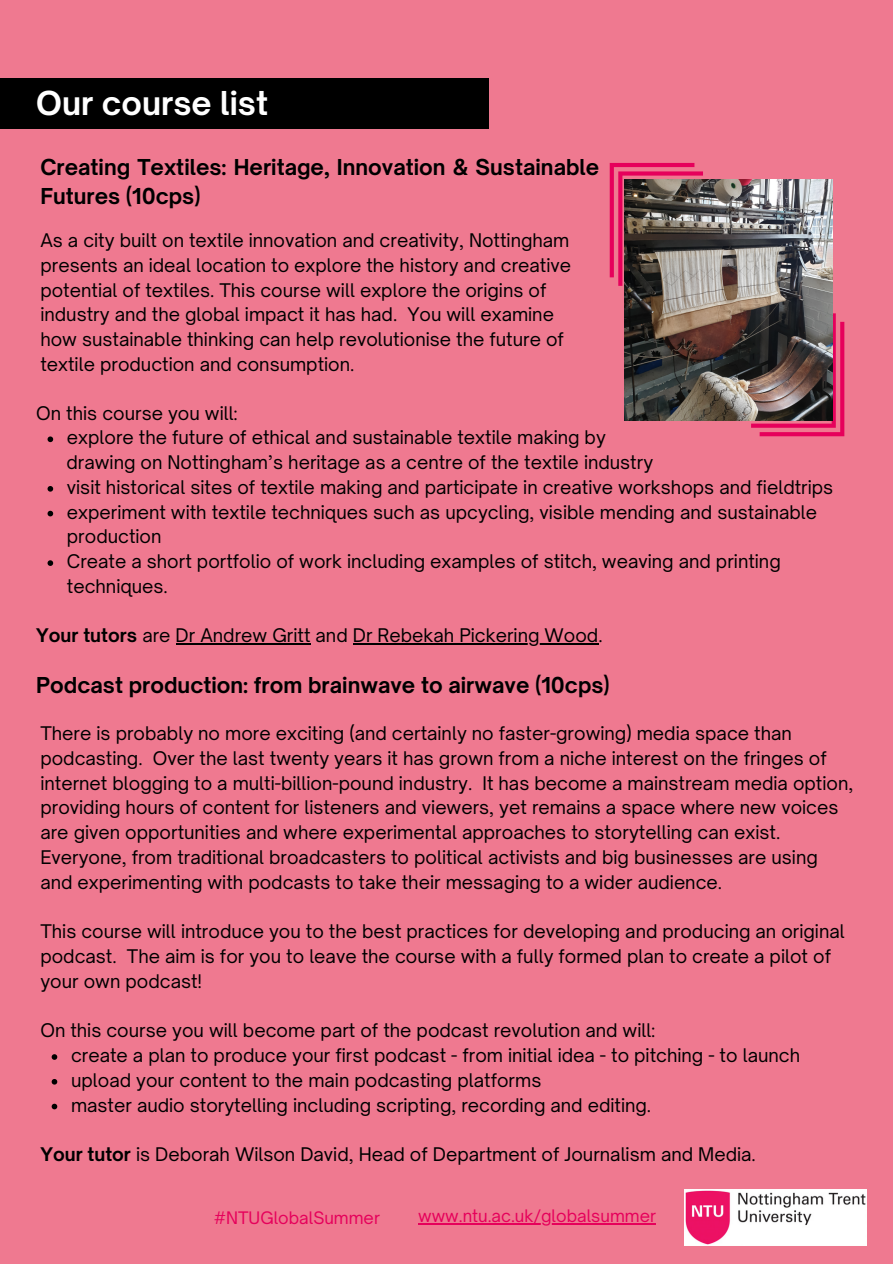
<style>
.page{position:relative;width:893px;height:1264px;background:#fff}
.page>*{position:absolute;margin:0;border:0;box-sizing:border-box;transform-origin:0 0}
.t1{font:700 31.5px "Open Sauce One";color:#fff}
.t2{font:700 21px/29.2px "Open Sauce One";color:#000}
.t3{font:18px/24.8px "Open Sauce One";color:#000}
.t4{font:16.5px "Open Sauce One";color:#e6005b}
.s1{font-weight:700}
</style>
<div class="page">
<div style="left:0;top:0;width:892px;height:1263px;background:#ef7990"></div>
<div style="left:0;top:78px;width:488px;height:51px;background:#000"></div>
<img style="left:684px;top:1189px;width:182px;height:56px">
<svg style="left:609px;top:163px;width:94px;height:122px"></svg>
<svg style="left:751px;top:313px;width:93px;height:123px"></svg>
<img style="left:625px;top:179px;width:207px;height:242px">
<hr style="left:418px;top:1223px;width:238px;height:1px;background:#e6005b">
<svg style="left:52px;top:1054px;width:5px;height:5px"></svg>
<svg style="left:52px;top:1079px;width:5px;height:5px"></svg>
<svg style="left:52px;top:1103px;width:5px;height:6px"></svg>
<svg style="left:48px;top:436px;width:5px;height:6px"></svg>
<svg style="left:48px;top:486px;width:5px;height:5px"></svg>
<svg style="left:48px;top:511px;width:5px;height:5px"></svg>
<svg style="left:48px;top:560px;width:5px;height:6px"></svg>
<hr style="left:176px;top:643px;width:134px;height:1px;background:#000">
<hr style="left:353px;top:643px;width:245px;height:1px;background:#000">
<h1 class="t1" style="left:36px;top:84px;width:233px">Our course list</h1>
<p class="t2" style="left:40px;top:152px;width:560px">Creating Textiles: Heritage, Innovation &amp; Sustainable<br>Futures (10cps)</p>
<p class="t3" style="left:40px;top:228px;width:532px">As a city built on textile innovation and creativity, Nottingham presents an ideal location to explore the history and creative potential of textiles. This course will explore the origins of industry and the global impact it has had. You will examine how sustainable thinking can help revolutionise the future of textile production and consumption.</p>
<p class="t3" style="left:67px;top:400px;width:768px;text-indent:-30px">On this course you will:<br>explore the future of ethical and sustainable textile making by<br>drawing on Nottingham’s heritage as a centre of the textile industry<br>visit historical sites of textile making and participate in creative workshops and fieldtrips experiment with textile techniques such as upcycling, visible mending and sustainable production<br>Create a short portfolio of work including examples of stitch, weaving and printing techniques.</p>
<p class="t3" style="left:36px;top:623px;width:568px"><span class="s1">Your tutors</span> are Dr Andrew Gritt and Dr Rebekah Pickering Wood.</p>
<p class="t2" style="left:36px;top:670px;width:575px">Podcast production: from brainwave to airwave (10cps)</p>
<p class="t3" style="left:40px;top:721px;width:814px">There is probably no more exciting (and certainly no faster-growing) media space than podcasting. Over the last twenty years it has grown from a niche interest on the fringes of internet blogging to a multi-billion-pound industry. It has become a mainstream media option, providing hours of content for listeners and viewers, yet remains a space where new voices are given opportunities and where experimental approaches to storytelling can exist.<br>Everyone, from traditional broadcasters to political activists and big businesses are using and experimenting with podcasts to take their messaging to a wider audience.</p>
<p class="t3" style="left:40px;top:919px;width:805px">This course will introduce you to the best practices for developing and producing an original podcast. The aim is for you to leave the course with a fully formed plan to create a pilot of your own podcast!</p>
<p class="t3" style="left:71px;top:1018px;width:730px;text-indent:-31px">On this course you will become part of the podcast revolution and will:<br>create a plan to produce your first podcast - from initial idea - to pitching - to launch upload your content to the main podcasting platforms<br>master audio storytelling including scripting, recording and editing.</p>
<p class="t3" style="left:40px;top:1141px;width:717px"><span class="s1">Your tutor</span> is Deborah Wilson David, Head of Department of Journalism and Media.</p>
<p class="t4" style="left:214px;top:1206px;width:168px">#NTUGlobalSummer</p>
<p class="t4" style="left:418px;top:1205px;width:239px">www.ntu.ac.uk/globalsummer</p>
</div>
